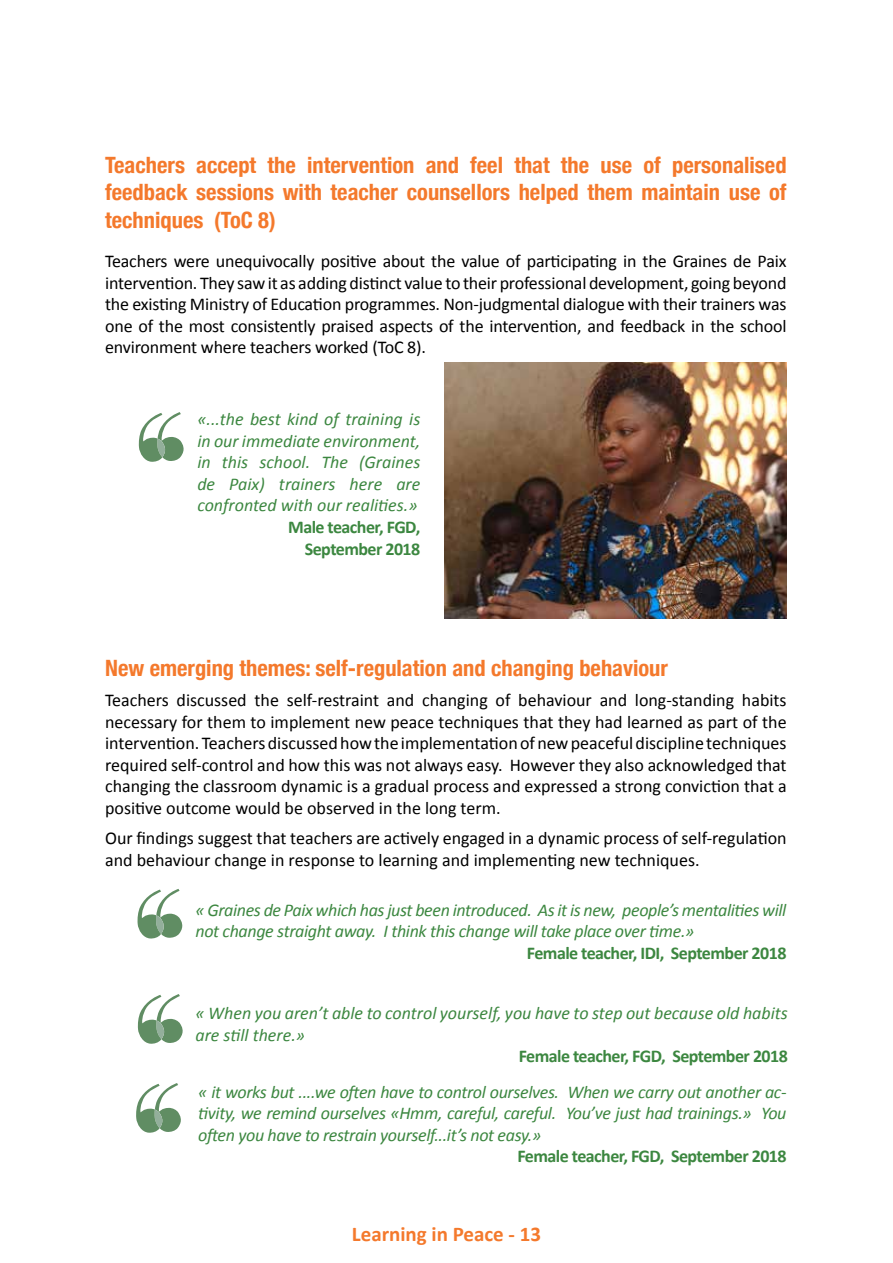
<style>
.page{position:relative;width:893px;height:1263px;background:#fff}
.page>*{position:absolute;margin:0;border:0;box-sizing:border-box;transform-origin:0 0}
.t1{font:700 condensed 22.5px/27.9px "Helvetica Neue";color:#f4792c;text-align:justify}
.t2{font:700 21px "Calibri";color:#f4792c}
.t3{font:18px/21.6px "Calibri";color:#000;text-align:justify}
.t4{font:italic 18px/21.6px "Calibri";letter-spacing:-.02em;color:#3c8740;text-align:justify}
.t5{font:700 18px/21.6px "Calibri";letter-spacing:-.03em;color:#3c8740;text-align:right}
.t6{font:italic 18px/21.6px "Calibri";color:#3c8740}
</style>
<div class="page">
<svg style="left:139px;top:412px;width:45px;height:50px"></svg>
<svg style="left:138px;top:994px;width:45px;height:50px"></svg>
<svg style="left:136px;top:1083px;width:45px;height:50px"></svg>
<svg style="left:138px;top:889px;width:44px;height:49px"></svg>
<img style="left:444px;top:363px;width:343px;height:255px">
<p class="t1" style="left:105px;top:149px;width:683px">Teachers accept the intervention and feel that the use of personalised feedback sessions with teacher counsellors helped them maintain use of techniques (ToC 8)</p>
<p class="t3" style="left:105px;top:249px;width:683px">Teachers were unequivocally positive about the value of participating in the Graines de Paix intervention. They saw it as adding distinct value to their professional development, going beyond the existing Ministry of Education programmes. Non-judgmental dialogue with their trainers was one of the most consistently praised aspects of the intervention, and feedback in the school environment where teachers worked (ToC 8).</p>
<p class="t4" style="left:197px;top:407px;width:225px">«...the best kind of training is in our immediate environment, in this school. The (Graines de Paix) trainers here are confronted with our realities.»</p>
<p class="t5" style="left:288px;top:515px;width:134px">Male teacher, FGD,<br>September 2018</p>
<p class="t1" style="left:105px;top:652px;width:564px">New emerging themes: self-regulation and changing behaviour</p>
<p class="t3" style="left:105px;top:688px;width:683px">Teachers discussed the self-restraint and changing of behaviour and long-standing habits necessary for them to implement new peace techniques that they had learned as part of the intervention. Teachers discussed how the implementation of new peaceful discipline techniques required self-control and how this was not always easy. However they also acknowledged that changing the classroom dynamic is a gradual process and expressed a strong conviction that a positive outcome would be observed in the long term.</p>
<p class="t3" style="left:105px;top:826px;width:683px">Our findings suggest that teachers are actively engaged in a dynamic process of self-regulation and behaviour change in response to learning and implementing new techniques.</p>
<p class="t4" style="left:195px;top:898px;width:592px">« Graines de Paix which has just been introduced. As it is new, people’s mentalities will not change straight away. I think this change will take place over time.»</p>
<p class="t5" style="left:527px;top:941px;width:261px">Female teacher, IDI, September 2018</p>
<p class="t6" style="left:195px;top:1001px;width:594px">« When you aren’t able to control yourself, you have to step out because old habits are still there.»</p>
<p class="t5" style="left:519px;top:1044px;width:271px">Female teacher, FGD, September 2018</p>
<p class="t4" style="left:198px;top:1080px;width:590px">« it works but ....we often have to control ourselves. When we carry out another ac&shy;tivity, we remind ourselves «Hmm, careful, careful. You’ve just had trainings.» You often you have to restrain yourself...it’s not easy.»</p>
<p class="t5" style="left:517px;top:1145px;width:271px">Female teacher, FGD, September 2018</p>
<p class="t2" style="left:352px;top:1221px;width:191px">Learning in Peace - 13</p>
</div>
